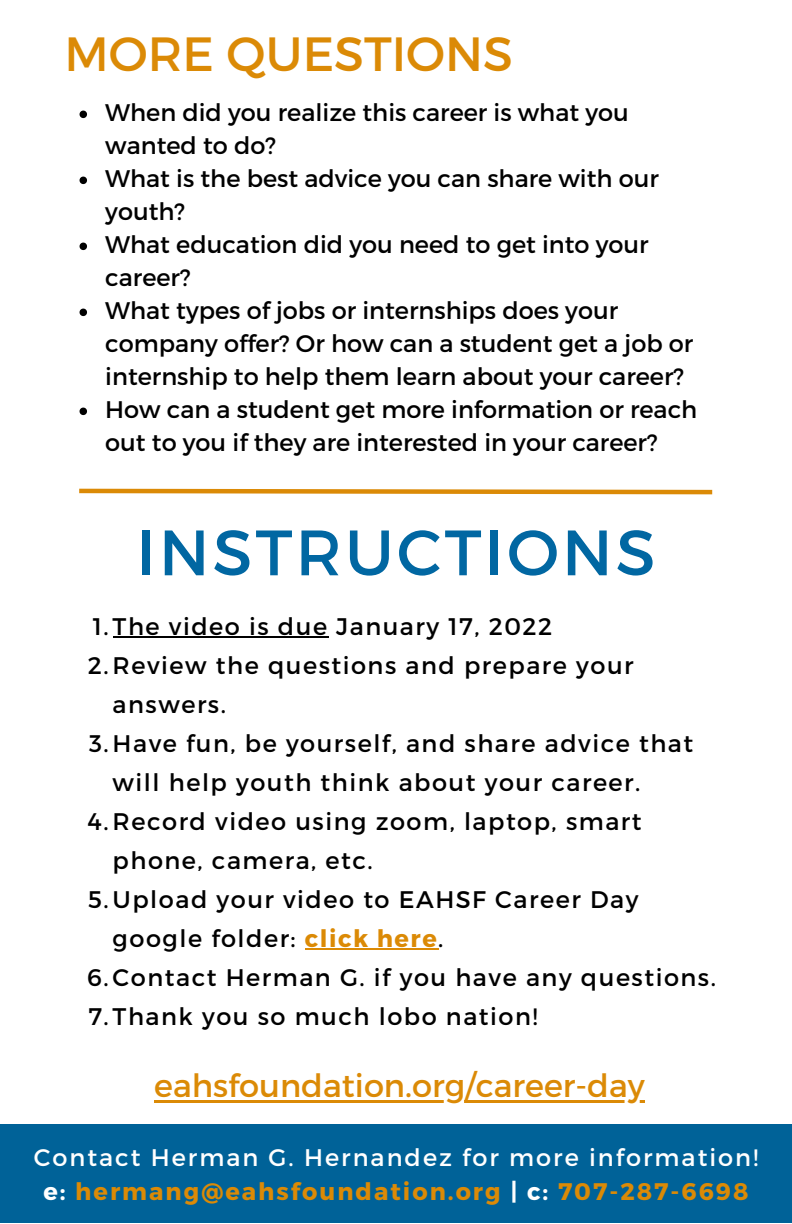
<style>
.page{position:relative;width:792px;height:1224px;background:#fff}
.page>*{position:absolute;margin:0;border:0;box-sizing:border-box;transform-origin:0 0}
.t1{font:64px "Montserrat";letter-spacing:.05em;color:#0167a2}
.t2{font:48px "Montserrat";color:#db8a06}
.t3{font:32px "Montserrat";color:#db8a06}
.t4{font:24px/33px "Montserrat";color:#000}
.t5{font:24px/39px "Montserrat";letter-spacing:.065em;color:#000}
.t6{font:24px "Montserrat";letter-spacing:.085em;color:#fff}
.t7{font:700 24px "Montserrat";letter-spacing:.085em;color:#db8a06}
.s1{font-weight:700;color:#db8a06}
.s2{color:#fff}
</style>
<div class="page">
<hr style="left:113px;top:636px;width:216px;height:2px;background:#000">
<hr style="left:305px;top:948px;width:133px;height:2px;background:#db8a06">
<svg style="left:80px;top:111px;width:7px;height:7px"></svg>
<svg style="left:80px;top:177px;width:7px;height:7px"></svg>
<svg style="left:80px;top:243px;width:7px;height:7px"></svg>
<svg style="left:80px;top:309px;width:7px;height:7px"></svg>
<svg style="left:80px;top:408px;width:7px;height:7px"></svg>
<div style="left:0;top:1124px;width:792px;height:99px;background:#006298"></div>
<svg style="left:79px;top:488px;width:634px;height:7px"></svg>
<hr style="left:154px;top:1100px;width:491px;height:3px;background:#db8a06">
<p class="t2" style="left:65px;top:23px;width:450px">MORE QUESTIONS</p>
<p class="t4" style="left:105px;top:95px;width:525px">When did you realize this career is what you wanted to do?</p>
<p class="t4" style="left:105px;top:161px;width:555px">What is the best advice you can share with our youth?</p>
<p class="t4" style="left:105px;top:227px;width:545px">What education did you need to get into your career?</p>
<p class="t4" style="left:105px;top:293px;width:590px">What types of jobs or internships does your company offer? Or how can a student get a job or internship to help them learn about your career?</p>
<p class="t4" style="left:105px;top:392px;width:593px">How can a student get more information or reach out to you if they are interested in your career?</p>
<p class="t1" style="left:136px;top:511px;width:521px">INSTRUCTIONS</p>
<p class="t5" style="left:93px;top:605px;width:461px">1.The video is due January 17, 2022</p>
<p class="t5" style="left:113px;top:644px;width:523px;text-indent:-25px">2.Review the questions and prepare your answers.</p>
<p class="t5" style="left:113px;top:722px;width:582px;text-indent:-24px">3.Have fun, be yourself, and share advice that will help youth think about your career.</p>
<p class="t5" style="left:113px;top:800px;width:531px;text-indent:-25px">4.Record video using zoom, laptop, smart phone, camera, etc.</p>
<p class="t5" style="left:113px;top:878px;width:527px;text-indent:-24px">5.Upload your video to EAHSF Career Day google folder: <span class="s1">click here</span>.</p>
<p class="t5" style="left:87px;top:956px;width:630px">6.Contact Herman G. if you have any questions.</p>
<p class="t5" style="left:88px;top:995px;width:451px">7.Thank you so much lobo nation!</p>
<p class="t3" style="left:154px;top:1065px;width:492px">eahsfoundation.org/career-day</p>
<p class="t6" style="left:34px;top:1142px;width:726px">Contact Herman G. Hernandez for more information!</p>
<p class="t7" style="left:43px;top:1176px;width:707px"><span class="s2">e:</span> hermang@eahsfoundation.org <span class="s2">| c:</span> 707-287-6698</p>
</div>
